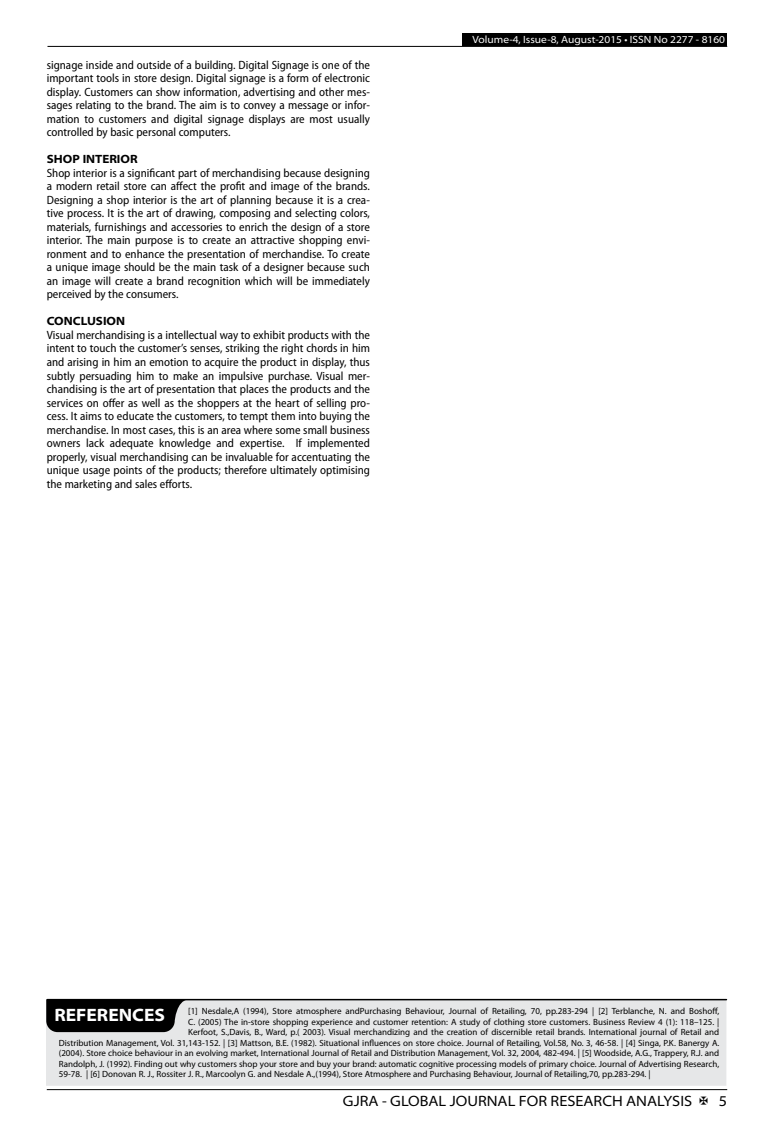
<style>
.page{position:relative;width:774px;height:1136px;background:#fff}
.page>*{position:absolute;margin:0;border:0;box-sizing:border-box;transform-origin:0 0}
.t1{font:700 semi-expanded 18px "Myriad Pro";color:#fff}
.t2{font:semi-expanded 15px "Myriad Pro";color:#000}
.t3{font:semi-condensed 12px/13.5px "Myriad Pro";color:#000;text-align:justify}
.t4{font:700 semi-expanded 12px "Myriad Pro";color:#000}
.t5{font:semi-expanded 10.5px "Myriad Pro";color:#fff}
.t6{font:9px "Myriad Pro";color:#000}
</style>
<div class="page">
<hr style="left:47px;top:1089px;width:680px;height:1px;background:#000">
<div style="left:462px;top:33px;width:265px;height:13px;background:#000"></div>
<hr style="left:47px;top:46px;width:680px;height:1px;background:#000">
<div style="left:46px;top:999px;width:680px;height:86px;background:#e6e7e8"></div>
<hr style="left:47px;top:998px;width:679px;height:2px;background:#000">
<svg style="left:46px;top:999px;width:142px;height:32px;background:#131313"></svg>
<p class="t3" style="left:47px;top:58px;width:325px">signage inside and outside of a building. Digital Signage is one of the important tools in store design. Digital signage is a form of electronic display. Customers can show information, advertising and other mes&shy;sages relating to the brand. The aim is to convey a message or infor&shy;mation to customers and digital signage displays are most usually controlled by basic personal computers.</p>
<p class="t4" style="left:47px;top:152px;width:92px">SHOP INTERIOR</p>
<p class="t3" style="left:47px;top:166px;width:325px">Shop interior is a significant part of merchandising because designing a modern retail store can affect the profit and image of the brands.<br>Designing a shop interior is the art of planning because it is a crea&shy;tive process. It is the art of drawing, composing and selecting colors, materials, furnishings and accessories to enrich the design of a store interior. The main purpose is to create an attractive shopping envi&shy;ronment and to enhance the presentation of merchandise. To create a unique image should be the main task of a designer because such an image will create a brand recognition which will be immediately perceived by the consumers.</p>
<p class="t4" style="left:47px;top:314px;width:80px">CONCLUSION</p>
<p class="t3" style="left:47px;top:328px;width:325px">Visual merchandising is a intellectual way to exhibit products with the intent to touch the customer’s senses, striking the right chords in him and arising in him an emotion to acquire the product in display, thus subtly persuading him to make an impulsive purchase. Visual mer&shy;chandising is the art of presentation that places the products and the services on offer as well as the shoppers at the heart of selling pro&shy;cess. It aims to educate the customers, to tempt them into buying the merchandise. In most cases, this is an area where some small business owners lack adequate knowledge and expertise. If implemented properly, visual merchandising can be invaluable for accentuating the unique usage points of the products; therefore ultimately optimising the marketing and sales efforts.</p>
<p class="t5" style="left:472px;top:34px;width:254px">Volume-4, Issue-8, August-2015 • ISSN No 2277 - 8160</p>
<h1 class="t1" style="left:54px;top:1004px;width:112px">REFERENCES</h1>
<p class="t6" style="left:188px;top:1006px;width:533px">[1] Nesdale,A (1994), Store atmosphere andPurchasing Behaviour, Journal of Retailing, 70, pp.283-294 | [2] Terblanche, N. and Boshoff,</p>
<p class="t6" style="left:188px;top:1016px;width:533px">C. (2005) The in-store shopping experience and customer retention: A study of clothing store customers. Business Review 4 (1): 118–125. |</p>
<p class="t6" style="left:188px;top:1027px;width:533px">Kerfoot, S.,Davis, B., Ward, p.( 2003). Visual merchandizing and the creation of discernible retail brands. International journal of Retail and</p>
<p class="t6" style="left:59px;top:1037px;width:662px">Distribution Management, Vol. 31,143-152. | [3] Mattson, B.E. (1982). Situational influences on store choice. Journal of Retailing, Vol.58, No. 3, 46-58. | [4] Singa, P.K. Banergy A.</p>
<p class="t6" style="left:59px;top:1048px;width:662px">(2004). Store choice behaviour in an evolving market, International Journal of Retail and Distribution Management, Vol. 32, 2004, 482-494. | [5] Woodside, A.G., Trappery, R.J. and</p>
<p class="t6" style="left:59px;top:1058px;width:662px">Randolph, J. (1992). Finding out why customers shop your store and buy your brand: automatic cognitive processing models of primary choice. Journal of Advertising Research,</p>
<p class="t6" style="left:59px;top:1069px;width:593px">59-78. | [6] Donovan R. J., Rossiter J. R., Marcoolyn G. and Nesdale A.,(1994), Store Atmosphere and Purchasing Behaviour, Journal of Retailing,70, pp.283-294. |</p>
<p class="t2" style="left:343px;top:1092px;width:351px">GJRA - GLOBAL JOURNAL FOR RESEARCH ANALYSIS</p>
<p class="t2" style="left:719px;top:1092px;width:10px">5</p>
</div>
